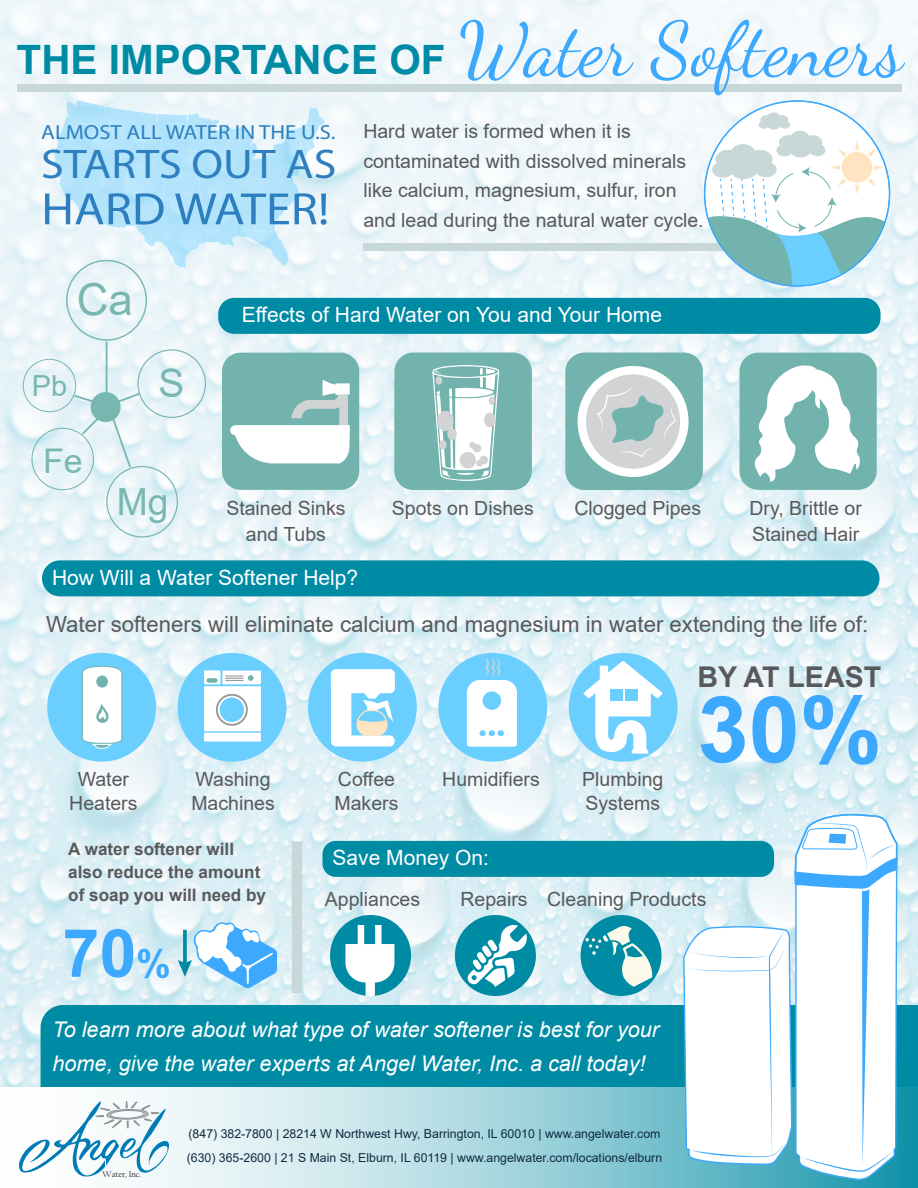
<style>
.page{position:relative;width:918px;height:1188px;background:#fff}
.page>*{position:absolute;margin:0;border:0;box-sizing:border-box;transform-origin:0 0}
.t1{font:700 92.25px "Arial";color:#3ca9fe}
.t2{font:700 66.75px "Arial";color:#3ca9fe}
.t3{font:45.6px "Myriad Pro";color:#2d7fbf;scale:1.11 1}
.t4{font:43.95px "Arial";color:#72b3ad}
.t5{font:41.55px "Myriad Pro";color:#2d7fbf;scale:1.11 1}
.t6{font:700 40.5px "Arial";color:#008ba4}
.t7{font:39px "Arial";color:#72b3ad}
.t8{font:37.35px "Arial";color:#72b3ad}
.t9{font:34.05px "Arial";color:#72b3ad}
.t10{font:29.1px "Arial";color:#72b3ad}
.t11{font:700 28.65px "Arial";color:#58595b}
.t12{font:22.2px "Arial";color:#58595b}
.t13{font:italic 21.6px/34px "Arial";color:#fff}
.t14{font:21px "Arial";color:#fff}
.t15{font:20.4px "Myriad Pro";color:#2d7fbf;scale:1.11 1}
.t16{font:19.5px/23.5px "Arial";color:#58595b}
.t17{font:700 17.1px/23.1px "Arial";color:#58595b}
.t18{font:12.3px/23.5px "Arial";color:#0f2a40}
.t19{font:8.4px "Californian FB";color:#231f20}
.s1{font-family:"Dancing Script OT";font-weight:400;font-size:75.75px;color:#3ca9fe}
.s2{font-size:38.4px}
</style>
<div class="page">
<img style="left:0;top:0;width:918px;height:1087px">
<div style="left:31px;top:428px;width:63px;height:62px;border:1px solid #72b3ad;border-radius:50%"></div>
<div style="left:106px;top:466px;width:72px;height:72px;border:1px solid #72b3ad;border-radius:50%"></div>
<div style="left:23px;top:359px;width:53px;height:53px;border:1px solid #72b3ad;border-radius:50%"></div>
<div style="left:137px;top:349px;width:69px;height:69px;border:1px solid #72b3ad;border-radius:50%"></div>
<hr style="left:106px;top:341px;width:1px;height:59px;background:#72b3ad">
<svg style="left:72px;top:391px;width:70px;height:78px"></svg>
<div style="left:41px;top:1005px;width:877px;height:83px;background:#008ba4"></div>
<div style="left:222px;top:353px;width:137px;height:137px;background:#72b3ad;border-radius:19px"></div>
<div style="left:739px;top:353px;width:138px;height:137px;background:#72b3ad;border-radius:19px"></div>
<div style="left:218px;top:298px;width:663px;height:36px;background:#008ba4;border-radius:16px"></div>
<svg style="left:230px;top:380px;width:120px;height:84px"></svg>
<svg style="left:754px;top:365px;width:106px;height:117px"></svg>
<div style="left:42px;top:560px;width:838px;height:36px;background:#008ba4;border-radius:18px"></div>
<div style="left:322px;top:841px;width:452px;height:36px;background:#008ba4;border-radius:13px"></div>
<div style="left:178px;top:653px;width:108px;height:109px;background:#6aceff;border-radius:50%"></div>
<div style="left:204px;top:686px;width:57px;height:45px;background:#fff"></div>
<div style="left:204px;top:733px;width:57px;height:9px;background:#fff"></div>
<div style="left:204px;top:670px;width:16px;height:14px;background:#fff"></div>
<div style="left:222px;top:671px;width:39px;height:13px;background:#fff"></div>
<svg style="left:216px;top:694px;width:32px;height:32px"></svg>
<div style="left:219px;top:697px;width:26px;height:26px;background:#6aceff;border-radius:50%"></div>
<div style="left:218px;top:696px;width:28px;height:28px;border:2px solid #fff;border-radius:50%"></div>
<div style="left:207px;top:678px;width:11px;height:5px;background:#72b3ad;border-radius:2px"></div>
<svg style="left:225px;top:675px;width:29px;height:6px"></svg>
<div style="left:47px;top:653px;width:109px;height:109px;background:#6aceff;border-radius:50%"></div>
<svg style="left:82px;top:665px;width:40px;height:84px;background:#e1f1f4"></svg>
<div style="left:308px;top:653px;width:109px;height:109px;background:#6aceff;border-radius:50%"></div>
<svg style="left:331px;top:669px;width:64px;height:124px"></svg>
<div style="left:438px;top:653px;width:109px;height:109px;background:#6aceff;border-radius:50%"></div>
<svg style="left:467px;top:657px;width:50px;height:90px"></svg>
<div style="left:569px;top:653px;width:109px;height:109px;background:#6aceff;border-radius:50%"></div>
<svg style="left:583px;top:661px;width:80px;height:93px"></svg>
<div style="left:626px;top:690px;width:12px;height:11px;background:#6aceff"></div>
<div style="left:611px;top:690px;width:12px;height:11px;background:#6aceff"></div>
<svg style="left:54px;top:100px;width:271px;height:167px;background:#c8eafa"></svg>
<div style="left:17px;top:84px;width:885px;height:8px;background:#c8d8d8"></div>
<div style="left:363px;top:243px;width:372px;height:7px;background:#c8d8d8"></div>
<svg style="left:706px;top:112px;width:184px;height:174px"></svg>
<svg style="left:178px;top:921px;width:99px;height:68px"></svg>
<svg style="left:126px;top:1088px;width:792px;height:100px;background:#afdae1"></svg>
<svg style="left:682px;top:745px;width:111px;height:421px"></svg>
<svg style="left:684px;top:814px;width:215px;height:366px"></svg>
<svg style="left:565px;top:353px;width:138px;height:137px;background:#a4c8c5"></svg>
<svg style="left:394px;top:353px;width:138px;height:137px"></svg>
<div style="left:476px;top:460px;width:7px;height:7px;background:#d1d3d4;border-radius:50%"></div>
<div style="left:292px;top:842px;width:10px;height:151px;background:#c8d8d8"></div>
<div style="left:330px;top:915px;width:81px;height:81px;background:#008ba4;border-radius:50%"></div>
<svg style="left:345px;top:925px;width:49px;height:71px"></svg>
<div style="left:455px;top:915px;width:81px;height:81px;background:#008ba4;border-radius:50%"></div>
<svg style="left:467px;top:923px;width:61px;height:64px"></svg>
<div style="left:581px;top:915px;width:81px;height:81px;background:#008ba4;border-radius:50%"></div>
<svg style="left:585px;top:925px;width:68px;height:63px"></svg>
<svg style="left:19px;top:1101px;width:151px;height:76px"></svg>
<h3 class="t6" style="left:17px;top:31px;width:888px">THE IMPORTANCE OF <span class="s1">Water Softeners</span></h3>
<p class="t15" style="left:41px;top:119px;width:267px">ALMOST ALL WATER IN THE U.S.</p>
<h3 class="t5" style="left:41px;top:139px;width:267px">STARTS OUT AS</h3>
<h3 class="t3" style="left:41px;top:181px;width:261px">HARD WATER!</h3>
<p class="t16" style="left:363px;top:117px;width:342px;line-height:29.4px">Hard water is formed when it is contaminated with dissolved minerals like calcium, magnesium, sulfur, iron and lead during the natural water cycle.</p>
<h3 class="t4" style="left:77px;top:269px;width:58px">Ca</h3>
<h3 class="t10" style="left:32px;top:366px;width:37px">Pb</h3>
<h3 class="t7" style="left:159px;top:357px;width:28px">S</h3>
<h3 class="t9" style="left:43px;top:438px;width:41px">Fe</h3>
<h3 class="t8" style="left:117px;top:476px;width:53px">Mg</h3>
<p class="t14" style="left:242px;top:301px;width:422px">Effects of Hard Water on You and Your Home</p>
<p class="t16" style="left:226px;top:495px;width:121px;line-height:26.4px;text-align:center">Stained Sinks and Tubs</p>
<p class="t16" style="left:750px;top:495px;width:114px;line-height:26.4px">Dry, Brittle or<br>Stained Hair</p>
<p class="t16" style="left:392px;top:496px;width:143px">Spots on Dishes</p>
<p class="t16" style="left:574px;top:496px;width:128px">Clogged Pipes</p>
<p class="t14" style="left:52px;top:563px;width:308px">How Will a Water Softener Help?</p>
<p class="t12" style="left:46px;top:609px;width:824px">Water softeners will eliminate calcium and magnesium in water extending the life of:</p>
<p class="t16" style="left:69px;top:768px;width:70px;text-align:center">Water<br>Heaters</p>
<p class="t16" style="left:191px;top:768px;width:85px">Washing<br>Machines</p>
<p class="t16" style="left:335px;top:768px;width:65px">Coffee<br>Makers</p>
<p class="t16" style="left:442px;top:768px;width:99px">Humidifiers</p>
<p class="t16" style="left:582px;top:768px;width:83px">Plumbing<br>Systems</p>
<h3 class="t11" style="left:697px;top:657px;width:185px">BY AT LEAST</h3>
<h1 class="t1" style="left:697px;top:665px;width:186px">30%</h1>
<p class="t17" style="left:68px;top:838px;width:199px">A water softener will also reduce the amount of soap you will need by</p>
<h2 class="t2" style="left:62px;top:906px;width:110px">70<span class="s2">%</span></h2>
<p class="t14" style="left:333px;top:844px;width:158px">Save Money On:</p>
<p class="t16" style="left:325px;top:888px;width:97px">Appliances</p>
<p class="t16" style="left:460px;top:888px;width:247px">Repairs Cleaning Products</p>
<p class="t13" style="left:53px;top:1013px;width:608px">To learn more about what type of water softener is best for your home, give the water experts at Angel Water, Inc. a call today!</p>
<p class="t19" style="left:103px;top:1169px;width:40px">Water, Inc.</p>
<p class="t18" style="left:187px;top:1122px;width:477px">(847) 382-7800 | 28214 W Northwest Hwy, Barrington, IL 60010 | www.angelwater.com (630) 365-2600 | 21 S Main St, Elburn, IL 60119 | www.angelwater.com/locations/elburn</p>
</div>
